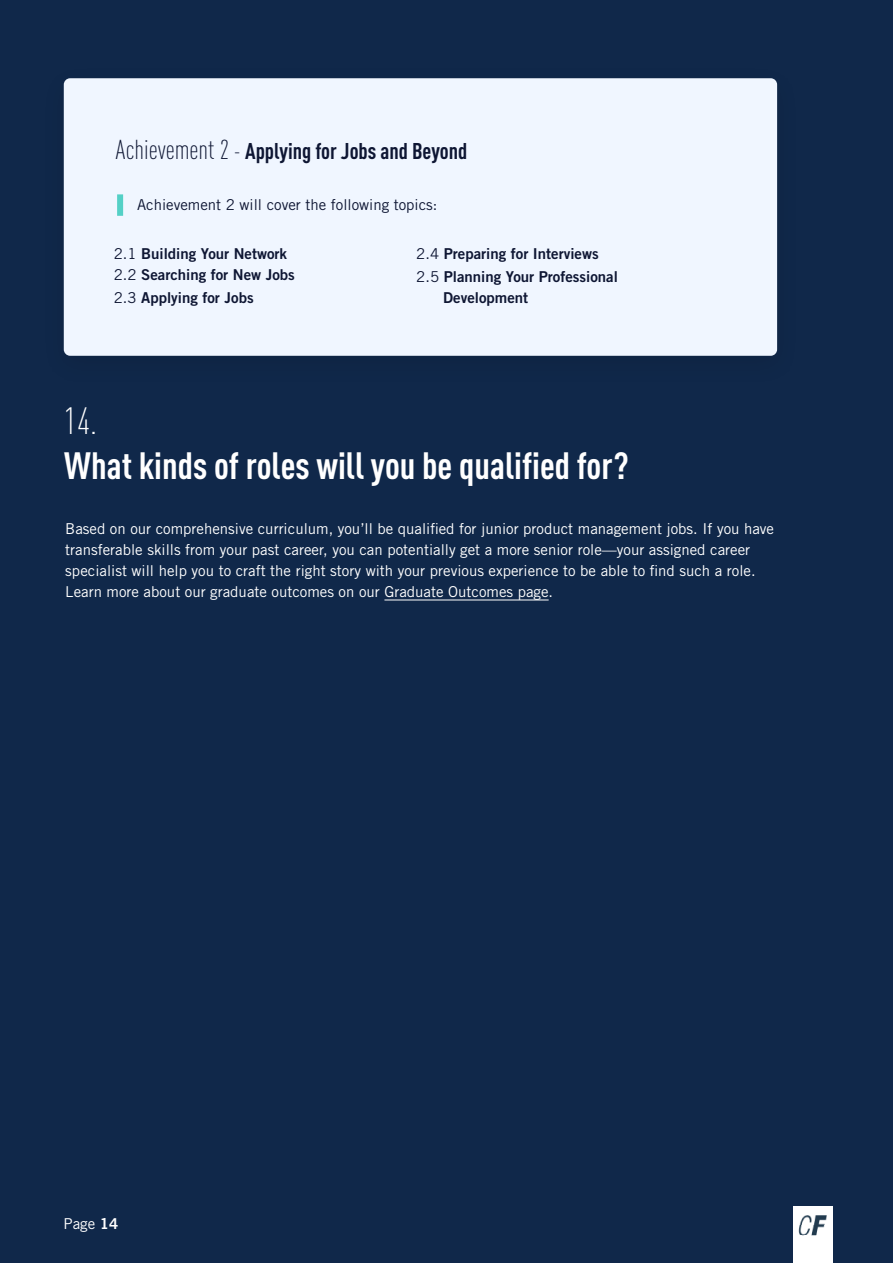
<style>
.page{position:relative;width:893px;height:1263px;background:#10284a}
.page>*{position:absolute;margin:0;border:0;box-sizing:border-box;transform-origin:0 0}
.t1{font:700 condensed 37.5px "DIN Pro";color:#fff}
.t2{font:300 condensed 37.5px "DIN Pro";color:#fff}
.t3{font:700 condensed 22.5px "DIN Pro";color:#0e1633}
.t4{font:15px/21px "Trade Gothic LT Std";color:#fff}
.t5{font:15px/21px "Trade Gothic LT Std Bd 2";color:#0e1633}
.t6{font:15px "Trade Gothic LT Std";color:#0e1633}
.s1{font-weight:300;font-size:27px}
.s2{font-weight:300}
.s3{font-family:"Trade Gothic LT Std"}
.s4{font-family:"Trade Gothic LT Std Bd 2"}
</style>
<div class="page">
<hr style="left:384px;top:600px;width:165px;height:1px;background:#fff">
<div style="left:40px;top:63px;width:761px;height:325px;background:#0f2749"></div>
<div style="left:64px;top:78px;width:713px;height:278px;background:#f0f6ff;border-radius:6px"></div>
<div style="left:117px;top:197px;width:6px;height:16px;background:#54d0c6"></div>
<div style="left:793px;top:1206px;width:39px;height:37px;background:#fff"></div>
<img style="left:798px;top:1216px;width:29px;height:20px">
<div style="left:793px;top:1242px;width:39px;height:21px;background:#fff"></div>
<h2 class="t3" style="left:116px;top:134px;width:353px"><span class="s1">Achievement 2</span> <span class="s2">-</span> Applying for Jobs and Beyond</h2>
<p class="t6" style="left:137px;top:195px;width:302px">Achievement 2 will cover the following topics:</p>
<p class="t5" style="left:114px;top:242px;width:183px"><span class="s3">2.1</span> Building Your Network<br><span class="s3">2.2</span> Searching for New Jobs</p>
<p class="t5" style="left:114px;top:287px;width:141px"><span class="s3">2.3</span> Applying for Jobs</p>
<p class="t5" style="left:416px;top:241px;width:203px;line-height:23.1px"><span class="s3">2.4</span> Preparing for Interviews<br><span class="s3">2.5</span> Planning Your Professional</p>
<p class="t5" style="left:443px;top:287px;width:87px">Development</p>
<h1 class="t2" style="left:64px;top:395px;width:34px">14.</h1>
<h1 class="t1" style="left:64px;top:438px;width:566px">What kinds of roles will you be qualified for?</h1>
<p class="t4" style="left:65px;top:518px;width:710px">Based on our comprehensive curriculum, you’ll be qualified for junior product management jobs. If you have transferable skills from your past career, you can potentially get a more senior role—your assigned career specialist will help you to craft the right story with your previous experience to be able to find such a role.<br>Learn more about our graduate outcomes on our Graduate Outcomes page.</p>
<p class="t4" style="left:64px;top:1213px;width:56px">Page <span class="s4">14</span></p>
</div>
